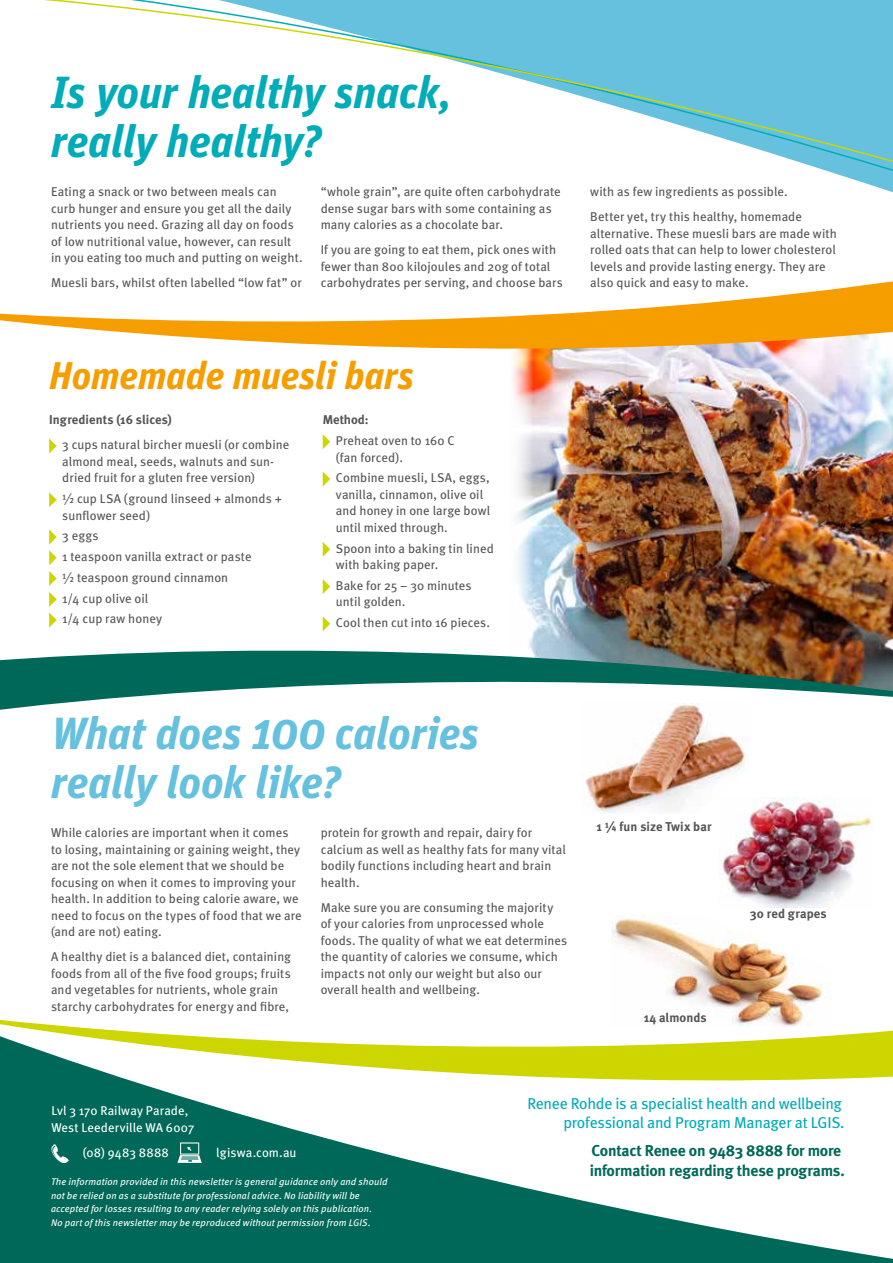
<style>
.page{position:relative;width:893px;height:1263px;background:#fff}
.page>*{position:absolute;margin:0;border:0;box-sizing:border-box;transform-origin:0 0}
.t1{font:italic 700 45px/49.5px "Unit Pro";letter-spacing:-.005em;color:#66c1df}
.t2{font:italic 700 45px/49.5px "Unit Pro";letter-spacing:-.005em;color:#00acb8}
.t3{font:italic 700 38.55px "Unit Pro";letter-spacing:-.005em;color:#f69e00}
.t4{font:15.75px/19.5px "Meta";letter-spacing:-.015em;color:#00acb8;text-align:right}
.t5{font:700 15.75px/19.5px "Meta";letter-spacing:-.015em;color:#006858}
.t6{font:12.75px/16.5px "Meta";letter-spacing:.01em;color:#565655}
.t7{font:12.75px/16.5px "Meta";letter-spacing:.015em;color:#fff}
.t8{font:700 12.75px "Meta";letter-spacing:.01em;color:#565655}
.t9{font:italic 9.75px/13.5px "Meta";letter-spacing:.015em;color:#fff}
</style>
<div class="page">
<img style="left:513px;top:363px;width:380px;height:273px">
<svg style="left:323px;top:434px;width:7px;height:15px"></svg>
<svg style="left:323px;top:472px;width:7px;height:14px"></svg>
<svg style="left:323px;top:542px;width:7px;height:15px"></svg>
<svg style="left:323px;top:579px;width:7px;height:15px"></svg>
<svg style="left:323px;top:616px;width:7px;height:15px"></svg>
<svg style="left:49px;top:438px;width:8px;height:16px"></svg>
<svg style="left:49px;top:492px;width:8px;height:15px"></svg>
<svg style="left:49px;top:529px;width:8px;height:36px"></svg>
<svg style="left:49px;top:571px;width:8px;height:15px"></svg>
<svg style="left:49px;top:592px;width:8px;height:36px"></svg>
<svg style="left:0;top:281px;width:893px;height:82px"></svg>
<svg style="left:0;top:636px;width:893px;height:74px"></svg>
<svg style="left:0;top:1093px;width:893px;height:170px;fill:#006858"></svg>
<svg style="left:51px;top:1144px;width:18px;height:19px"></svg>
<svg style="left:177px;top:1142px;width:25px;height:21px"></svg>
<svg style="left:0;top:1020px;width:893px;height:73px"></svg>
<svg style="left:44px;top:0;width:849px;height:193px"></svg>
<img style="left:720px;top:797px;width:152px;height:111px">
<img style="left:611px;top:914px;width:222px;height:113px">
<img style="left:581px;top:703px;width:168px;height:111px">
<h1 class="t2" style="left:51px;top:65px;width:403px">Is your healthy snack, really healthy?</h1>
<p class="t6" style="left:51px;top:183px;width:253px">Eating a snack or two between meals can curb hunger and ensure you get all the daily nutrients you need. Grazing all day on foods of low nutritional value, however, can result in you eating too much and putting on weight.</p>
<p class="t6" style="left:51px;top:274px;width:252px">Muesli bars, whilst often labelled “low fat” or</p>
<p class="t6" style="left:321px;top:183px;width:242px">“whole grain”, are quite often carbohydrate dense sugar bars with some containing as many calories as a chocolate bar.</p>
<p class="t6" style="left:321px;top:241px;width:244px">If you are going to eat them, pick ones with fewer than 800 kilojoules and 20g of total carbohydrates per serving, and choose bars</p>
<h2 class="t3" style="left:49px;top:347px;width:366px">Homemade muesli bars</h2>
<p class="t8" style="left:323px;top:412px;width:47px">Method:</p>
<p class="t6" style="left:336px;top:432px;width:120px">Preheat oven to 160 C (fan forced).</p>
<p class="t6" style="left:336px;top:469px;width:156px">Combine muesli, LSA, eggs, vanilla, cinnamon, olive oil and honey in one large bowl until mixed through.</p>
<p class="t6" style="left:336px;top:540px;width:159px">Spoon into a baking tin lined with baking paper.</p>
<p class="t6" style="left:336px;top:577px;width:137px">Bake for 25 – 30 minutes until golden.</p>
<p class="t6" style="left:336px;top:614px;width:156px">Cool then cut into 16 pieces.</p>
<p class="t8" style="left:49px;top:412px;width:124px">Ingredients (16 slices)</p>
<p class="t6" style="left:62px;top:436px;width:228px">3 cups natural bircher muesli (or combine almond meal, seeds, walnuts and sun&shy;dried fruit for a gluten free version)</p>
<p class="t6" style="left:62px;top:490px;width:221px">½ cup LSA (ground linseed + almonds + sunflower seed)</p>
<p class="t6" style="left:62px;top:525px;width:191px;line-height:20.7px">3 eggs<br>1 teaspoon vanilla extract or paste ½ teaspoon ground cinnamon<br>1/4 cup olive oil<br>1/4 cup raw honey</p>
<p class="t6" style="left:590px;top:179px;width:213px;line-height:25px">with as few ingredients as possible.<br>Better yet, try this healthy, homemade</p>
<p class="t6" style="left:590px;top:225px;width:248px">alternative. These muesli bars are made with rolled oats that can help to lower cholesterol levels and provide lasting energy. They are also quick and easy to make.</p>
<h1 class="t1" style="left:51px;top:706px;width:430px">What does 100 calories really look like?</h1>
<p class="t6" style="left:51px;top:824px;width:252px">While calories are important when it comes to losing, maintaining or gaining weight, they are not the sole element that we should be focusing on when it comes to improving your health. In addition to being calorie aware, we need to focus on the types of food that we are (and are not) eating.</p>
<p class="t6" style="left:51px;top:948px;width:241px">A healthy diet is a balanced diet, containing foods from all of the five food groups; fruits and vegetables for nutrients, whole grain starchy carbohydrates for energy and fibre,</p>
<p class="t8" style="left:597px;top:818px;width:116px">1 ¼ fun size Twix bar</p>
<p class="t6" style="left:321px;top:824px;width:247px">protein for growth and repair, dairy for calcium as well as healthy fats for many vital bodily functions including heart and brain health.</p>
<p class="t6" style="left:321px;top:898px;width:248px">Make sure you are consuming the majority<br>of your calories from unprocessed whole foods. The quality of what we eat determines the quantity of calories we consume, which impacts not only our weight but also our overall health and wellbeing.</p>
<p class="t8" style="left:750px;top:905px;width:78px">30 red grapes</p>
<p class="t8" style="left:644px;top:1009px;width:65px">14 almonds</p>
<p class="t7" style="left:51px;top:1102px;width:144px">Lvl 3 170 Railway Parade,<br>West Leederville WA 6007</p>
<p class="t7" style="left:83px;top:1144px;width:88px">(08) 9483 8888</p>
<p class="t7" style="left:216px;top:1144px;width:82px">lgiswa.com.au</p>
<p class="t7" style="left:216px;top:1144px;width:113px">www.lgiswa.com.au</p>
<p class="t9" style="left:51px;top:1175px;width:338px">The information provided in this newsletter is general guidance only and should not be relied on as a substitute for professional advice. No liability will be accepted for losses resulting to any reader relying solely on this publication.<br>No part of this newsletter may be reproduced without permission from LGIS.</p>
<p class="t9" style="left:51px;top:1175px;width:317px;text-indent:69px">in th s document is of a g neral ature only and does ot<br>c nstitute legal dvice. You should discuss the above informat on and your particular circumstances with your adviso s before making any decis ons.</p>
<p class="t4" style="left:527px;top:1093px;width:319px">Renee Rohde is a specialist health and wellbeing professional and Program Manager at LGIS.</p>
<p class="t5" style="left:590px;top:1140px;width:257px">Contact Renee on 9483 8888 for more information regarding these programs.</p>
</div>
